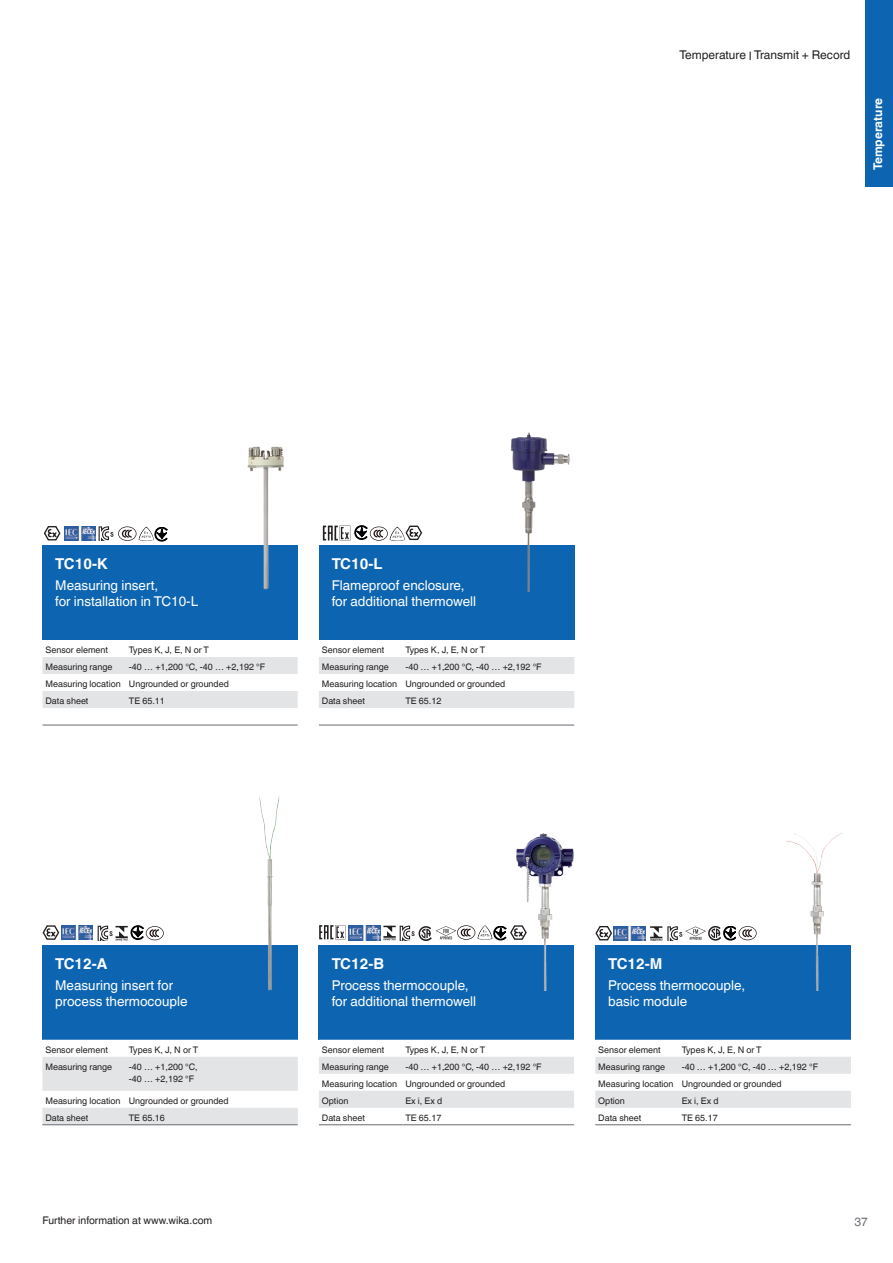
<style>
.page{position:relative;width:893px;height:1263px;background:#fff}
.page>*{position:absolute;margin:0;border:0;box-sizing:border-box;transform-origin:0 0}
.t1{font:700 15px "Helvetica World";color:#fff}
.t2{font:13.5px/16.5px "Helvetica World";color:#fff}
.t3{font:12px "Helvetica World";color:#231f20}
.t4{font:700 12px "Helvetica World";color:#fff}
.t5{font:12px "Helvetica World";color:#676a70}
.t6{font:10.5px "Helvetica World";color:#231f20}
.t7{font:9px/17px "Helvetica World";color:#231f20}
</style>
<div class="page">
<div style="left:865px;top:0;width:28px;height:187px;background:#0d65b2"></div>
<div style="left:43px;top:546px;width:255px;height:94px;background:#0d65b2"></div>
<svg style="left:43px;top:657px;width:255px;height:68px"></svg>
<hr style="left:43px;top:725px;width:83px;height:1px;background:#676a70">
<hr style="left:126px;top:725px;width:172px;height:1px;background:#676a70">
<div style="left:319px;top:546px;width:255px;height:94px;background:#0d65b2"></div>
<svg style="left:319px;top:657px;width:255px;height:68px"></svg>
<hr style="left:319px;top:725px;width:83px;height:1px;background:#676a70">
<hr style="left:402px;top:725px;width:172px;height:1px;background:#676a70">
<div style="left:319px;top:945px;width:255px;height:95px;background:#0d65b2"></div>
<svg style="left:319px;top:1057px;width:255px;height:51px"></svg>
<hr style="left:319px;top:1124px;width:83px;height:1px;background:#676a70">
<hr style="left:402px;top:1124px;width:172px;height:1px;background:#676a70">
<div style="left:42px;top:945px;width:256px;height:95px;background:#0d65b2"></div>
<svg style="left:42px;top:1057px;width:256px;height:67px"></svg>
<hr style="left:42px;top:1124px;width:84px;height:1px;background:#676a70">
<hr style="left:126px;top:1124px;width:172px;height:1px;background:#676a70">
<div style="left:595px;top:945px;width:256px;height:95px;background:#0d65b2"></div>
<svg style="left:595px;top:1057px;width:256px;height:51px"></svg>
<hr style="left:595px;top:1124px;width:84px;height:1px;background:#676a70">
<hr style="left:679px;top:1124px;width:172px;height:1px;background:#676a70">
<svg style="left:155px;top:527px;width:12px;height:14px"></svg>
<img style="left:246px;top:446px;width:48px;height:144px">
<img style="left:511px;top:432px;width:60px;height:159px">
<svg style="left:44px;top:526px;width:16px;height:14px"></svg>
<svg style="left:405px;top:526px;width:17px;height:14px"></svg>
<svg style="left:494px;top:926px;width:20px;height:14px"></svg>
<img style="left:514px;top:833px;width:60px;height:157px">
<img style="left:786px;top:832px;width:57px;height:158px">
<svg style="left:383px;top:925px;width:102px;height:16px"></svg>
<svg style="left:99px;top:526px;width:47px;height:15px"></svg>
<svg style="left:43px;top:925px;width:16px;height:15px"></svg>
<svg style="left:319px;top:925px;width:26px;height:14px"></svg>
<img style="left:349px;top:926px;width:31px;height:14px">
<img style="left:61px;top:925px;width:31px;height:15px">
<img style="left:64px;top:526px;width:31px;height:14px">
<svg style="left:595px;top:926px;width:17px;height:14px"></svg>
<img style="left:614px;top:926px;width:31px;height:14px">
<img style="left:259px;top:795px;width:21px;height:196px">
<svg style="left:323px;top:526px;width:74px;height:15px"></svg>
<svg style="left:98px;top:926px;width:66px;height:14px"></svg>
<svg style="left:650px;top:926px;width:107px;height:15px"></svg>
<h3 class="t3" style="left:679px;top:48px;width:173px">Temperature ׀ Transmit + Record</h3>
<h3 class="t4" style="left:871px;top:170px;width:74px;rotate:-90deg">Temperature</h3>
<h1 class="t1" style="left:55px;top:555px;width:54px">TC10-K</h1>
<h2 class="t2" style="left:55px;top:577px;width:144px">Measuring insert,<br>for installation in TC10-L</h2>
<p class="t7" style="left:45px;top:641px;width:64px">Sensor element</p>
<p class="t7" style="left:129px;top:641px;width:81px">Types K, J, E, N or T</p>
<p class="t7" style="left:45px;top:658px;width:68px">Measuring range</p>
<p class="t7" style="left:45px;top:658px;width:221px;text-indent:83px">-40 … +1,200 °C, -40 … +2,192 °F<br>Measuring location Ungrounded or grounded<br>Data sheet</p>
<p class="t7" style="left:129px;top:692px;width:38px">TE 65.11</p>
<h1 class="t1" style="left:332px;top:555px;width:52px">TC10-L</h1>
<h2 class="t2" style="left:332px;top:577px;width:146px">Flameproof enclosure, for additional thermowell</h2>
<p class="t7" style="left:322px;top:641px;width:64px">Sensor element</p>
<p class="t7" style="left:405px;top:641px;width:81px">Types K, J, E, N or T</p>
<p class="t7" style="left:322px;top:658px;width:68px">Measuring range</p>
<p class="t7" style="left:322px;top:658px;width:221px;text-indent:83px">-40 … +1,200 °C, -40 … +2,192 °F<br>Measuring location Ungrounded or grounded<br>Data sheet</p>
<p class="t7" style="left:405px;top:692px;width:38px">TE 65.12</p>
<h1 class="t1" style="left:55px;top:955px;width:54px">TC12-A</h1>
<h2 class="t2" style="left:55px;top:977px;width:134px">Measuring insert for process thermocouple</h2>
<p class="t7" style="left:45px;top:1041px;width:64px">Sensor element</p>
<p class="t7" style="left:129px;top:1041px;width:71px">Types K, J, N or T</p>
<p class="t7" style="left:45px;top:1058px;width:68px">Measuring range</p>
<p class="t7" style="left:129px;top:1060px;width:70px;line-height:12px">-40 … +1,200 °C, -40 … +2,192 °F</p>
<p class="t7" style="left:45px;top:1092px;width:185px">Measuring location Ungrounded or grounded<br>Data sheet</p>
<p class="t7" style="left:129px;top:1109px;width:38px">TE 65.16</p>
<h1 class="t1" style="left:332px;top:955px;width:54px">TC12-B</h1>
<h2 class="t2" style="left:332px;top:977px;width:146px">Process thermocouple, for additional thermowell</h2>
<p class="t7" style="left:322px;top:1041px;width:64px">Sensor element</p>
<p class="t7" style="left:405px;top:1041px;width:81px">Types K, J, E, N or T</p>
<p class="t7" style="left:322px;top:1058px;width:68px">Measuring range</p>
<p class="t7" style="left:322px;top:1058px;width:221px;text-indent:83px">-40 … +1,200 °C, -40 … +2,192 °F<br>Measuring location Ungrounded or grounded<br>Option</p>
<p class="t7" style="left:405px;top:1092px;width:38px">Ex i, Ex d</p>
<h1 class="t1" style="left:608px;top:955px;width:56px">TC12-M</h1>
<h2 class="t2" style="left:608px;top:977px;width:139px">Process thermocouple, basic module</h2>
<p class="t7" style="left:598px;top:1041px;width:64px">Sensor element</p>
<p class="t7" style="left:682px;top:1041px;width:81px">Types K, J, E, N or T</p>
<p class="t7" style="left:598px;top:1058px;width:68px">Measuring range</p>
<p class="t7" style="left:598px;top:1058px;width:221px;text-indent:83px">-40 … +1,200 °C, -40 … +2,192 °F<br>Measuring location Ungrounded or grounded<br>Option</p>
<p class="t7" style="left:682px;top:1092px;width:38px">Ex i, Ex d</p>
<p class="t7" style="left:322px;top:1109px;width:44px">Data sheet</p>
<p class="t7" style="left:405px;top:1109px;width:38px">TE 65.17</p>
<p class="t7" style="left:598px;top:1109px;width:44px">Data sheet</p>
<p class="t7" style="left:682px;top:1109px;width:38px">TE 65.17</p>
<p class="t6" style="left:43px;top:1214px;width:171px">Further information at www.wika.com</p>
<h3 class="t5" style="left:854px;top:1215px;width:15px">37</h3>
</div>
